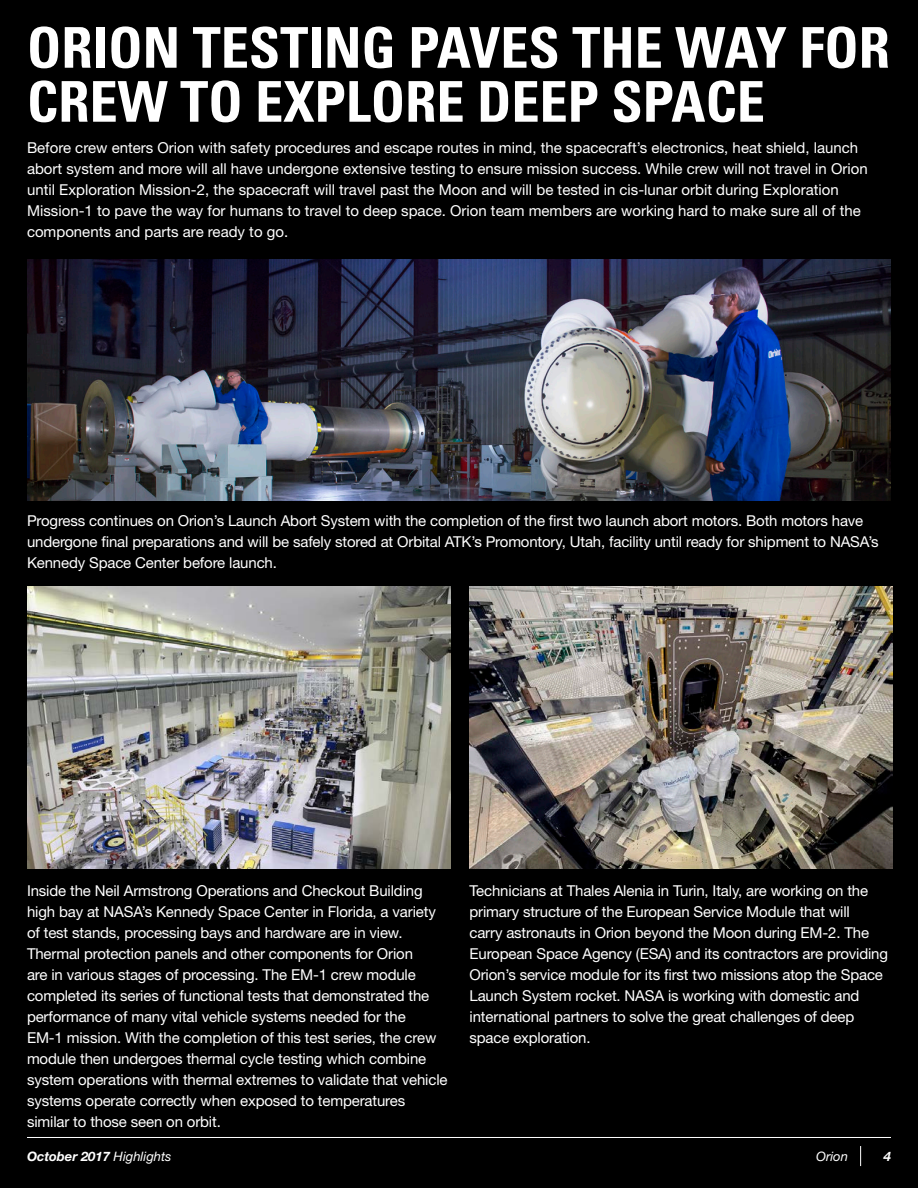
<style>
.page{position:relative;width:918px;height:1188px;background:#000}
.page>*{position:absolute;margin:0;border:0;box-sizing:border-box;transform-origin:0 0}
.Large_Title_Black{font:700 condensed 56.25px/54px "Univers LT Std";color:#fff}
.Body_Copy_Black{font:15px/21px "Helvetica Neue LT Pro";letter-spacing:-.01em;color:#fff}
.t1{font:italic 700 13.05px "Helvetica Neue LT Pro";color:#fff}
.t2{font:italic 13.05px "Helvetica Neue LT Pro";color:#fff}
.s1{font-weight:400}
</style>
<div class="page">
<hr style="left:27px;top:1137px;width:864px;height:1px;background:#fff">
<svg style="left:860px;top:1146px;width:1px;height:20px"></svg>
<img style="left:27px;top:586px;width:423px;height:283px">
<img style="left:470px;top:587px;width:423px;height:282px">
<img style="left:27px;top:259px;width:864px;height:242px">
<p class="Large_Title_Black" style="left:27px;top:21px;width:864px">ORION TESTING PAVES THE WAY FOR<br>CREW TO EXPLORE DEEP SPACE</p>
<p class="Body_Copy_Black" style="left:27px;top:137px;width:842px">Before crew enters Orion with safety procedures and escape routes in mind, the spacecraft’s electronics, heat shield, launch abort system and more will all have undergone extensive testing to ensure mission success. While crew will not travel in Orion until Exploration Mission-2, the spacecraft will travel past the Moon and will be tested in cis-lunar orbit during Exploration Mission-1 to pave the way for humans to travel to deep space. Orion team members are working hard to make sure all of the components and parts are ready to go.</p>
<p class="Body_Copy_Black" style="left:27px;top:510px;width:853px">Progress continues on Orion’s Launch Abort System with the completion of the first two launch abort motors. Both motors have undergone final preparations and will be safely stored at Orbital ATK’s Promontory, Utah, facility until ready for shipment to NASA’s<br>Kennedy Space Center before launch.</p>
<p class="Body_Copy_Black" style="left:27px;top:879px;width:422px">Inside the Neil Armstrong Operations and Checkout Building high bay at NASA’s Kennedy Space Center in Florida, a variety of test stands, processing bays and hardware are in view.<br>Thermal protection panels and other components for Orion<br>are in various stages of processing. The EM-1 crew module completed its series of functional tests that demonstrated the performance of many vital vehicle systems needed for the<br>EM-1 mission. With the completion of this test series, the crew module then undergoes thermal cycle testing which combine system operations with thermal extremes to validate that vehicle systems operate correctly when exposed to temperatures similar to those seen on orbit.</p>
<p class="Body_Copy_Black" style="left:470px;top:879px;width:420px">Technicians at Thales Alenia in Turin, Italy, are working on the primary structure of the European Service Module that will<br>carry astronauts in Orion beyond the Moon during EM-2. The European Space Agency (ESA) and its contractors are providing Orion’s service module for its first two missions atop the Space Launch System rocket. NASA is working with domestic and international partners to solve the great challenges of deep space exploration.</p>
<p class="t1" style="left:27px;top:1148px;width:146px">October 2017 <span class="s1">Highlights</span></p>
<p class="t2" style="left:816px;top:1148px;width:33px">Orion</p>
<p class="t1" style="left:884px;top:1148px;width:9px">4</p>
</div>
